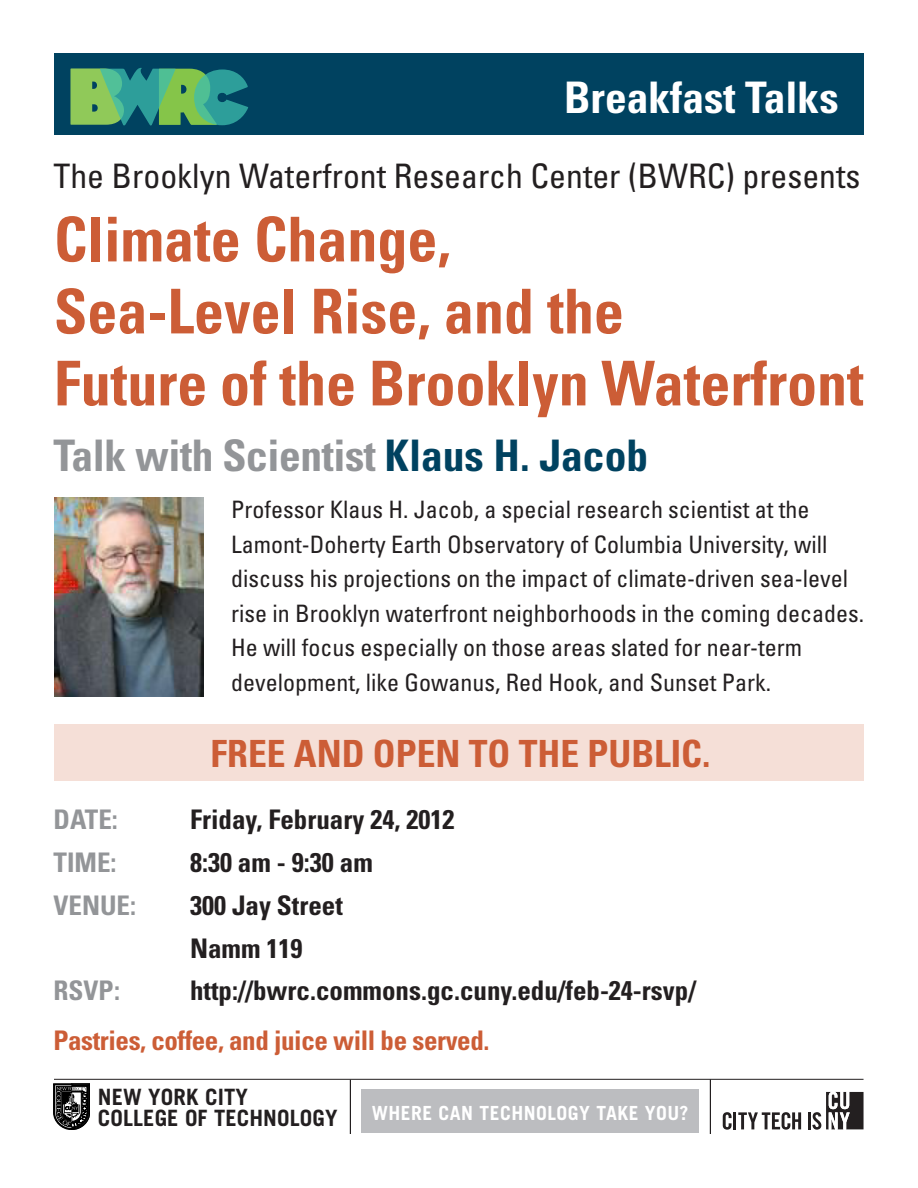
<style>
.page{position:relative;width:918px;height:1188px;background:#fff}
.page>*{position:absolute;margin:0;border:0;box-sizing:border-box;transform-origin:0 0}
.t1{font:700 condensed 61.8px/72px "Univers";color:#cc5d36}
.t2{font:700 condensed 43.5px "Univers";letter-spacing:-.01em;color:#939598}
.t3{font:700 condensed 43.5px "Univers";color:#fff}
.t4{font:700 condensed 37.5px "Univers";color:#cc5d36}
.t5{font:condensed 33.75px "Univers";color:#231f20}
.t6{font:700 condensed 27px "Univers";color:#231f20}
.t7{font:700 condensed 27px "Univers";letter-spacing:-.015em;color:#cc5d36}
.t8{font:700 condensed 27px "Univers";color:#939598}
.t9{font:condensed 24px/34.5px "Univers";color:#231f20}
.t10{font:700 22.5px "Trade Gothic";letter-spacing:.005em;color:#231f20}
.t11{font:700 19.5px "Trade Gothic";letter-spacing:.025em;color:#fff}
.s1{color:#004260}
</style>
<div class="page">
<div style="left:54px;top:725px;width:810px;height:56px;background:#f5dfd7"></div>
<div style="left:54px;top:54px;width:810px;height:81px;background:#004260"></div>
<hr style="left:350px;top:1080px;width:1px;height:54px;background:#231f20">
<hr style="left:710px;top:1079px;width:1px;height:55px;background:#231f20">
<div style="left:361px;top:1090px;width:338px;height:43px;background:#bcbdc0"></div>
<hr style="left:54px;top:1079px;width:810px;height:1px;background:#231f20">
<svg style="left:723px;top:1112px;width:78px;height:18px"></svg>
<hr style="left:808px;top:1112px;width:3px;height:17px;background:#231f20">
<svg style="left:812px;top:1092px;width:52px;height:38px"></svg>
<svg style="left:54px;top:1084px;width:36px;height:46px;background:#4f4f4f"></svg>
<svg style="left:70px;top:68px;width:178px;height:57px;background:#4fa474"></svg>
<img style="left:54px;top:497px;width:150px;height:200px">
<p class="t3" style="left:564px;top:70px;width:276px">Breakfast Talks</p>
<p class="t5" style="left:54px;top:155px;width:809px">The Brooklyn Waterfront Research Center (BWRC) presents</p>
<p class="t1" style="left:54px;top:203px;width:811px">Climate Change,<br>Sea-Level Rise, and the<br>Future of the Brooklyn Waterfront</p>
<p class="t2" style="left:54px;top:429px;width:596px">Talk with Scientist <span class="s1">Klaus H. Jacob</span></p>
<p class="t9" style="left:231px;top:492px;width:635px">Professor Klaus H. Jacob, a special research scientist at the Lamont-Doherty Earth Observatory of Columbia University, will discuss his projections on the impact of climate-driven sea-level rise in Brooklyn waterfront neighborhoods in the coming decades.<br>He will focus especially on those areas slated for near-term development, like Gowanus, Red Hook, and Sunset Park.</p>
<p class="t4" style="left:211px;top:730px;width:501px">FREE AND OPEN TO THE PUBLIC.</p>
<p class="t8" style="left:54px;top:803px;width:66px">DATE:</p>
<p class="t6" style="left:190px;top:803px;width:266px">Friday, February 24, 2012</p>
<p class="t8" style="left:54px;top:846px;width:64px">TIME:</p>
<p class="t6" style="left:190px;top:846px;width:184px">8:30 am - 9:30 am</p>
<p class="t8" style="left:54px;top:889px;width:84px">VENUE:</p>
<p class="t6" style="left:190px;top:889px;width:154px">300 Jay Street</p>
<p class="t6" style="left:190px;top:932px;width:114px">Namm 119</p>
<p class="t8" style="left:54px;top:974px;width:68px">RSVP:</p>
<p class="t6" style="left:190px;top:974px;width:507px">http://bwrc.commons.gc.cuny.edu/feb-24-rsvp/</p>
<p class="t7" style="left:54px;top:1024px;width:437px">Pastries, coffee, and juice will be served.</p>
<p class="t10" style="left:98px;top:1083px;width:152px">NEW YORK CITY</p>
<p class="t10" style="left:98px;top:1105px;width:241px">COLLEGE OF TECHNOLOGY</p>
<p class="t11" style="left:372px;top:1101px;width:318px">WHERE CAN TECHNOLOGY TAKE YOU?</p>
</div>
